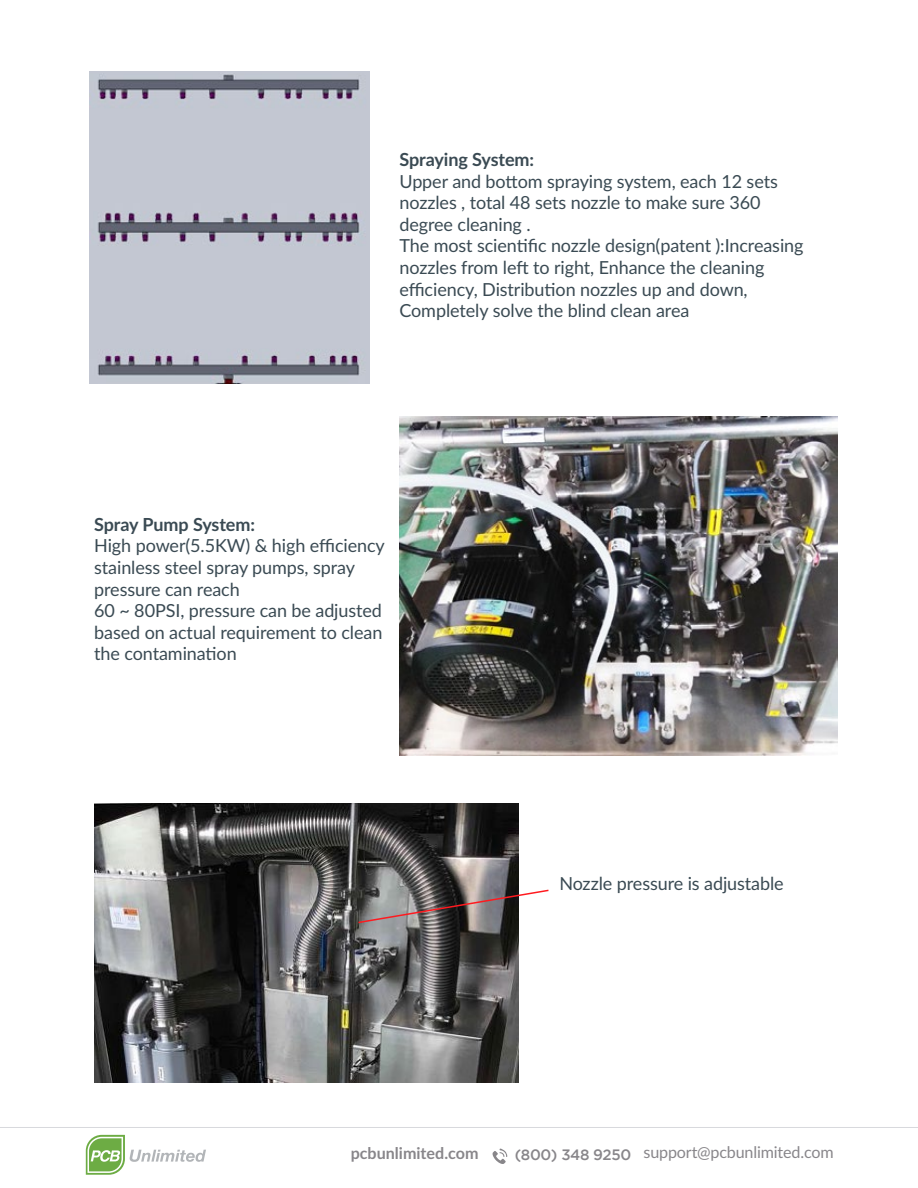
<style>
.page{position:relative;width:918px;height:1188px;background:#fff}
.page>*{position:absolute;margin:0;border:0;box-sizing:border-box;transform-origin:0 0}
.t1{font:18px/21.6px "Lato";letter-spacing:-.005em;color:#3a4a53}
.t2{font:700 18px "Lato";letter-spacing:-.005em;color:#3a4a53}
.t3{font:16.05px "Lato";letter-spacing:-.01em;color:#88868a}
.t4{font:700 16.05px "Lato";color:#88868a}
</style>
<div class="page">
<svg style="left:86px;top:1135px;width:120px;height:40px"></svg>
<hr style="left:0;top:1127px;width:918px;height:1px;background:#d8d9dd">
<svg style="left:493px;top:1148px;width:14px;height:16px"></svg>
<img style="left:89px;top:71px;width:281px;height:313px">
<img style="left:399px;top:417px;width:438px;height:338px">
<img style="left:94px;top:804px;width:425px;height:279px">
<svg style="left:357px;top:889px;width:192px;height:35px;background:#887e7e"></svg>
<p class="t2" style="left:399px;top:146px;width:136px">Spraying System:</p>
<p class="t1" style="left:399px;top:170px;width:406px">Upper and bottom spraying system, each 12 sets nozzles , total 48 sets nozzle to make sure 360 degree cleaning .<br>The most scientific nozzle design(patent ):Increasing nozzles from left to right, Enhance the cleaning efficiency, Distribution nozzles up and down, Completely solve the blind clean area</p>
<p class="t2" style="left:94px;top:511px;width:162px">Spray Pump System:</p>
<p class="t1" style="left:94px;top:534px;width:292px">High power(5.5KW) &amp; high efficiency stainless steel spray pumps, spray pressure can reach<br>60 ~ 80PSI, pressure can be adjusted based on actual requirement to clean the contamination</p>
<p class="t1" style="left:559px;top:872px;width:226px">Nozzle pressure is adjustable</p>
<p class="t4" style="left:351px;top:1142px;width:129px">pcbunlimited.com</p>
<p class="t3" style="left:515px;top:1141px;width:320px"><sub>(800)</sub> <sub>348</sub> <sub>9250</sub> support@pcbunlimited.com</p>
</div>
